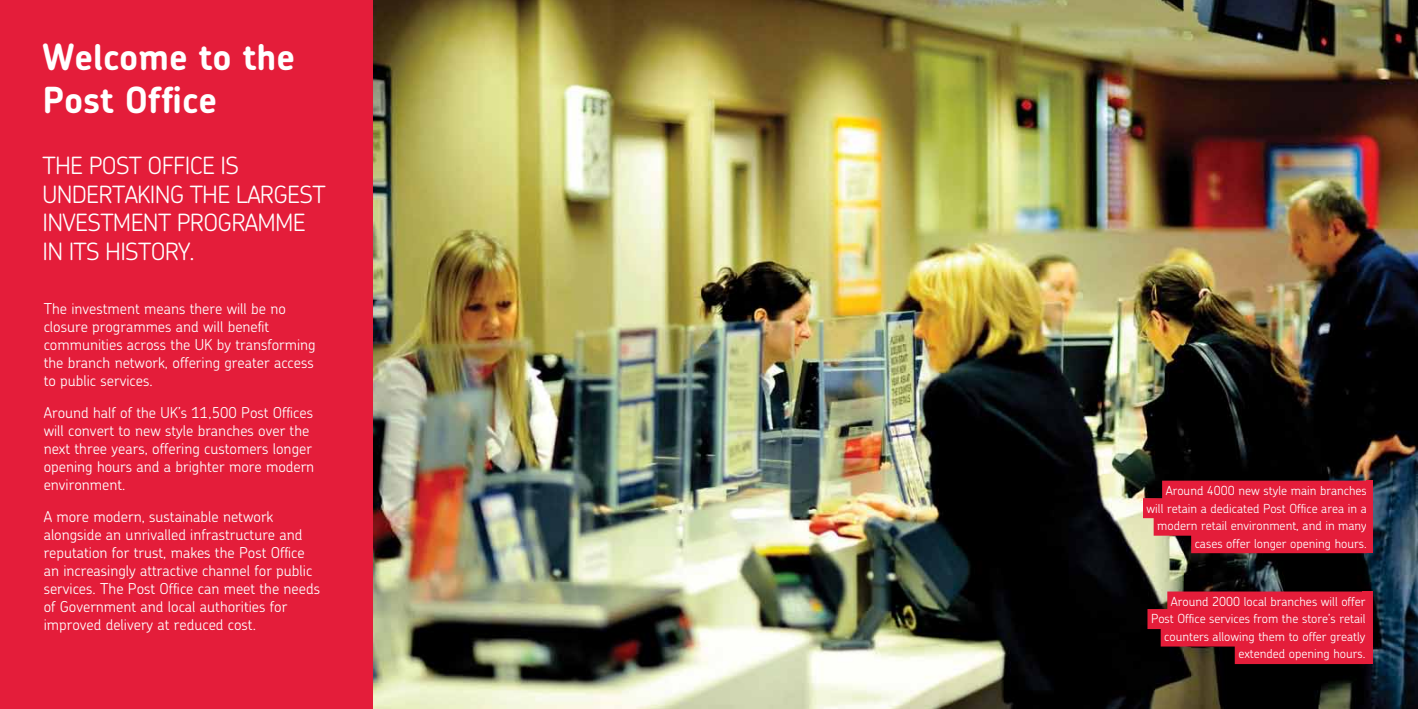
<style>
.page{position:relative;width:1418px;height:709px;background:#fff}
.page>*{position:absolute;margin:0;border:0;box-sizing:border-box;transform-origin:0 0}
.t1{font:700 36px/43.2px "Chevin";color:#fff}
.t2{font:300 23.75px/28.5px "Chevin";letter-spacing:-.03em;color:#fff}
.t3{font:300 15px/18px "Chevin";color:#fff}
.t4{font:300 12.5px/17.5px "Chevin";color:#fff;text-align:right}
</style>
<div class="page">
<img style="left:372px;top:0;width:1045px;height:709px">
<div style="left:0;top:0;width:372px;height:709px;background:#e41d3a"></div>
<div style="left:1162px;top:480px;width:204px;height:20px;background:#e41d3a"></div>
<div style="left:1142px;top:498px;width:224px;height:20px;background:#e41d3a"></div>
<div style="left:1153px;top:515px;width:213px;height:20px;background:#e41d3a"></div>
<div style="left:1191px;top:533px;width:175px;height:20px;background:#e41d3a"></div>
<div style="left:1366px;top:480px;width:6px;height:73px;background:#e41d3a"></div>
<div style="left:1366px;top:591px;width:6px;height:73px;background:#e41d3a"></div>
<div style="left:1361px;top:591px;width:7px;height:73px;background:#e41d3a"></div>
<div style="left:1167px;top:591px;width:198px;height:20px;background:#e41d3a"></div>
<div style="left:1147px;top:609px;width:218px;height:20px;background:#e41d3a"></div>
<div style="left:1160px;top:626px;width:205px;height:20px;background:#e41d3a"></div>
<div style="left:1234px;top:644px;width:131px;height:20px;background:#e41d3a"></div>
<h1 class="t1" style="left:43px;top:34px;width:254px">Welcome to the<br>Post Office</h1>
<h2 class="t2" style="left:43px;top:151px;width:284px">The Post Office is undertaking the largest investment programme in its history.</h2>
<p class="t3" style="left:44px;top:299px;width:273px">The investment means there will be no closure programmes and will benefit communities across the UK by transforming the branch network, offering greater access to public services.</p>
<p class="t3" style="left:44px;top:403px;width:272px">Around half of the UK’s 11,500 Post Offices will convert to new style branches over the next three years, offering customers longer opening hours and a brighter more modern environment.</p>
<p class="t3" style="left:44px;top:507px;width:278px">A more modern, sustainable network alongside an unrivalled infrastructure and reputation for trust, makes the Post Office an increasingly attractive channel for public services. The Post Office can meet the needs of Government and local authorities for improved delivery at reduced cost.</p>
<p class="t4" style="left:1146px;top:481px;width:222px">Around 4000 new style main branches will retain a dedicated Post Office area in a modern retail environment, and in many cases offer longer opening hours.</p>
<p class="t4" style="left:1151px;top:592px;width:216px">Around 2000 local branches will offer Post Office services from the store’s retail counters allowing them to offer greatly extended opening hours.</p>
</div>
